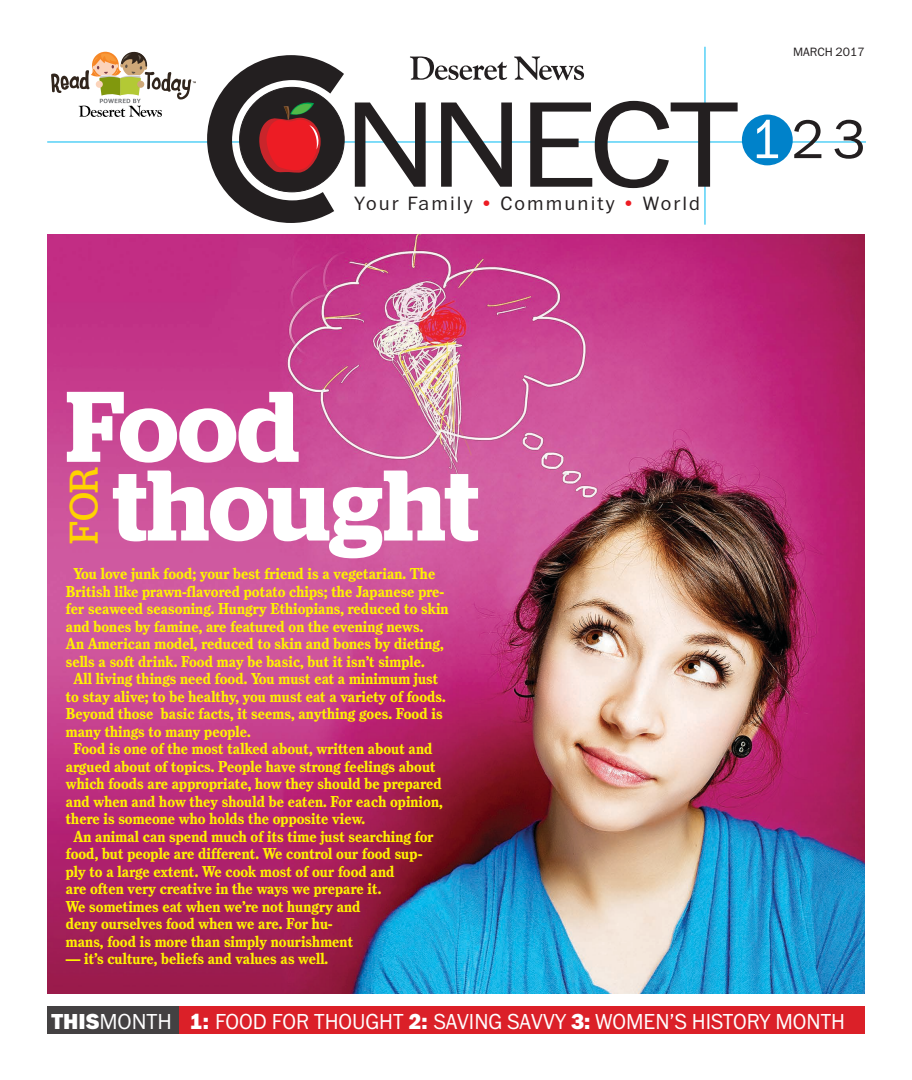
<style>
.page{position:relative;width:912px;height:1080px;background:#fff}
.page>*{position:absolute;margin:0;border:0;box-sizing:border-box;transform-origin:0 0}
.t1{font:300 126.25px "Franklin ITC Std";letter-spacing:-.05em;color:#231f20;scale:1.14 1}
.t2{font:600 100px/78.8px "Stag";letter-spacing:-.005em;color:#fff}
.t3{font:300 56.5px "Franklin ITC Std";color:#231f20}
.t4{font:40px "Stag";color:#ffd300}
.t5{font:300 22.5px "Franklin ITC Std";color:#fff}
.t6{font:300 20px "Franklin ITC Std";letter-spacing:.105em;color:#231f20}
.t7{font:700 15px "Bureau Roman One";color:#fff200}
.t8{font:300 12.5px "Franklin ITC Std";color:#231f20}
.s1{color:#ed1c24}
.s2{color:#fff}
.s3{font-weight:900}
</style>
<div class="page">
<img style="left:47px;top:234px;width:817px;height:760px">
<div style="left:179px;top:1006px;width:685px;height:28px;background:#db2028"></div>
<hr style="left:47px;top:142px;width:818px;height:1px;background:#00b9f2">
<svg style="left:410px;top:56px;width:97px;height:24px"></svg>
<svg style="left:514px;top:56px;width:70px;height:24px"></svg>
<hr style="left:704px;top:47px;width:1px;height:178px;background:#00b9f2">
<div style="left:741px;top:115px;width:51px;height:50px;background:#0082ca;border-radius:50%"></div>
<svg style="left:51px;top:51px;width:145px;height:66px"></svg>
<svg style="left:207px;top:55px;width:137px;height:168px"></svg>
<div style="left:47px;top:1006px;width:132px;height:28px;background:#444142"></div>
<h1 class="t1" style="left:343px;top:81px;width:349px">NNECT</h1>
<h3 class="t6" style="left:354px;top:193px;width:347px">Your Family <span class="s1">•</span> Community <span class="s1">•</span> World</h3>
<p class="t8" style="left:792px;top:46px;width:73px">MARCH 2017</p>
<h3 class="t3" style="left:749px;top:111px;width:117px"><span class="s2">1</span> 2 3</h3>
<h2 class="t2" style="left:112px;top:387px;width:368px;text-indent:-46px">Food thought</h2>
<h3 class="t4" style="left:61px;top:544px;width:79px;rotate:-90deg">FOR</h3>
<p class="t7" style="left:73px;top:565px;width:363px">You love junk food; your best friend is a vegetarian. The</p>
<p class="t7" style="left:66px;top:582px;width:380px">British like prawn-flavored potato chips; the Japanese pre-</p>
<p class="t7" style="left:66px;top:600px;width:384px">fer seaweed seasoning. Hungry Ethiopians, reduced to skin</p>
<p class="t7" style="left:66px;top:617px;width:359px">and bones by famine, are featured on the evening news.</p>
<p class="t7" style="left:66px;top:635px;width:379px">An American model, reduced to skin and bones by dieting,</p>
<p class="t7" style="left:66px;top:652px;width:360px">sells a soft drink. Food may be basic, but it isn’t simple.</p>
<p class="t7" style="left:73px;top:670px;width:366px">All living things need food. You must eat a minimum just</p>
<p class="t7" style="left:66px;top:687px;width:381px">to stay alive; to be healthy, you must eat a variety of foods.</p>
<p class="t7" style="left:66px;top:705px;width:378px">Beyond those basic facts, it seems, anything goes. Food is</p>
<p class="t7" style="left:66px;top:722px;width:186px">many things to many people.</p>
<p class="t7" style="left:73px;top:740px;width:360px">Food is one of the most talked about, written about and</p>
<p class="t7" style="left:66px;top:757px;width:371px">argued about of topics. People have strong feelings about</p>
<p class="t7" style="left:66px;top:775px;width:377px">which foods are appropriate, how they should be prepared</p>
<p class="t7" style="left:66px;top:792px;width:378px">and when and how they should be eaten. For each opinion,</p>
<p class="t7" style="left:66px;top:810px;width:300px">there is someone who holds the opposite view.</p>
<p class="t7" style="left:73px;top:827px;width:362px">An animal can spend much of its time just searching for</p>
<p class="t7" style="left:66px;top:845px;width:358px">food, but people are different. We control our food sup-</p>
<p class="t7" style="left:66px;top:862px;width:330px">ply to a large extent. We cook most of our food and</p>
<p class="t7" style="left:66px;top:880px;width:317px">are often very creative in the ways we prepare it.</p>
<p class="t7" style="left:66px;top:897px;width:296px">We sometimes eat when we’re not hungry and</p>
<p class="t7" style="left:66px;top:915px;width:268px">deny ourselves food when we are. For hu-</p>
<p class="t7" style="left:66px;top:932px;width:289px">mans, food is more than simply nourishment</p>
<p class="t7" style="left:66px;top:950px;width:264px">— it’s culture, beliefs and values as well.</p>
<h3 class="t5" style="left:52px;top:1011px;width:794px"><span class="s3">THIS</span>MONTH <span class="s3">1:</span> FOOD FOR THOUGHT <span class="s3">2:</span> SAVING SAVVY <span class="s3">3:</span> WOMEN’S HISTORY MONTH</h3>
</div>
